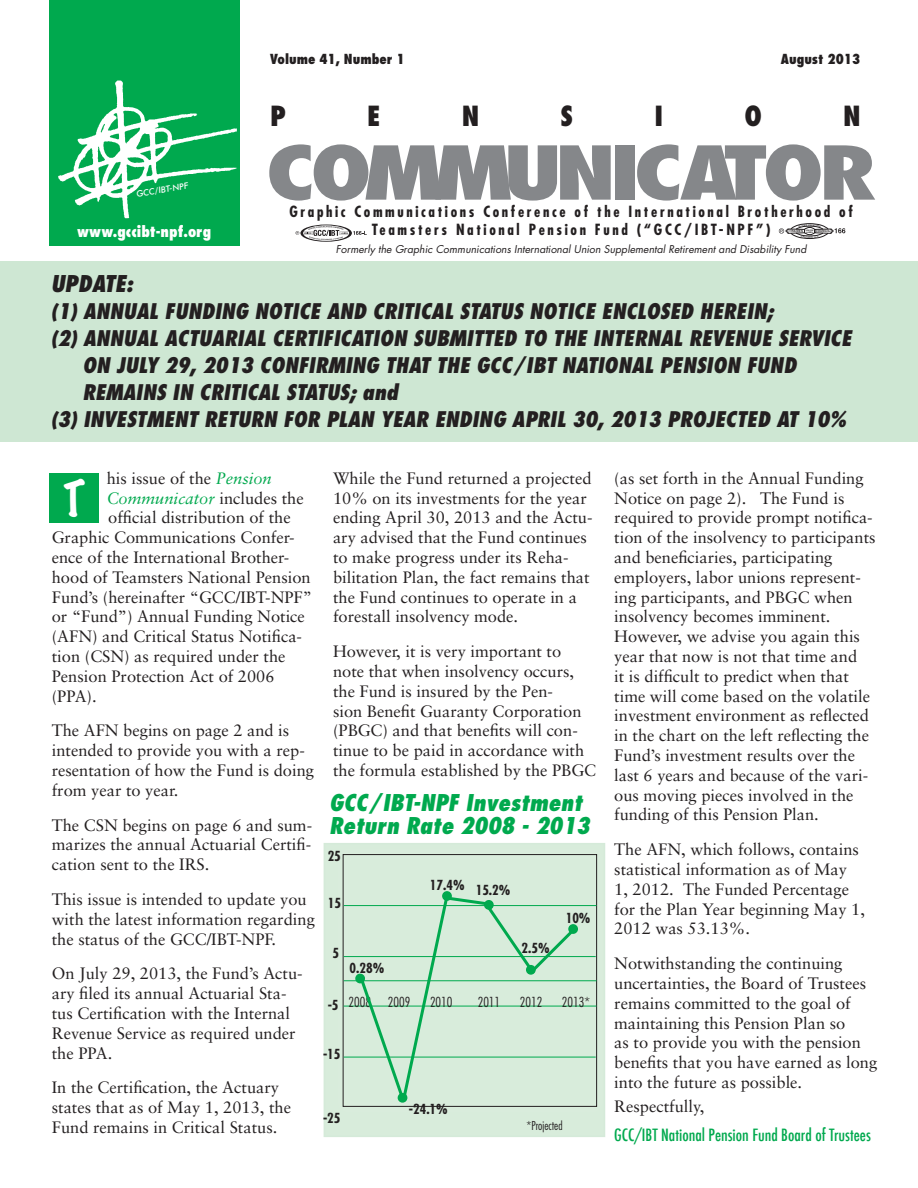
<style>
.page{position:relative;width:918px;height:1188px;background:#fff}
.page>*{position:absolute;margin:0;border:0;box-sizing:border-box;transform-origin:0 0}
.t1{font:800 condensed 72px "Futura Std";letter-spacing:-.07em;color:#85878a;scale:1.32 1}
.t2{font:100 45px "Marker Felt";color:#fff}
.t3{font:800 condensed 27px "Futura Std";color:#231f20}
.t4{font:italic 800 condensed 22.5px "Futura";color:#00a94e}
.t5{font:italic 800 condensed 22.5px "Futura";color:#231f20}
.t6{font:italic 800 condensed 21px "Futura";color:#231f20}
.t7{font:16.5px/19.8px "Sabon";color:#231f20}
.t8{font:500 condensed 16.5px "Futura";color:#00a94e}
.t9{font:italic 16.5px "Sabon";color:#00a94e}
.t10{font:700 condensed 15px/18px "Futura";letter-spacing:.175em;color:#231f20;text-align:center}
.t11{font:800 condensed 15px "Futura Std";color:#fff}
.t12{font:700 condensed 13.5px "Futura";color:#231f20}
.t13{font:800 condensed 13.5px "Futura Std";color:#231f20}
.t14{font:300 condensed 13.5px "Futura";color:#231f20}
.t15{font:300 condensed 12px "Futura";color:#231f20}
.t16{font:italic 10.5px "Futura Std";color:#231f20}
.t17{font:italic 500 8.55px "Futura BT";color:#fff}
.t18{font:700 3px "Helvetica Neue";letter-spacing:.085em;color:#231f20}
.t19{font:700 2.1px "Helvetica Neue";letter-spacing:.1em;color:#231f20}
.s1{font-size:3.3px}
.s2{font-size:3.15px}
.s3{font-style:italic;color:#00a94e}
.s4{font-style:normal;color:#231f20}
</style>
<div class="page">
<div style="left:0;top:261px;width:918px;height:181px;background:#cee7d3"></div>
<div style="left:50px;top:0;width:190px;height:245px;background:#00a94e"></div>
<img style="left:58px;top:80px;width:179px;height:139px">
<svg style="left:295px;top:225px;width:72px;height:17px"></svg>
<div style="left:50px;top:473px;width:49px;height:49px;background:#00a94e"></div>
<svg style="left:53px;top:522px;width:45px;height:1px"></svg>
<div style="left:324px;top:843px;width:281px;height:294px;background:#d8ecdb"></div>
<div style="left:333px;top:844px;width:274px;height:273px;background:#d8ecdb"></div>
<div style="left:343px;top:854px;width:254px;height:253px;border:1px solid #231f20"></div>
<hr style="left:344px;top:1057px;width:252px;height:1px;background:#00a94e">
<hr style="left:344px;top:1006px;width:252px;height:1px;background:#00a94e">
<hr style="left:344px;top:980px;width:252px;height:1px;background:#00a94e">
<hr style="left:344px;top:956px;width:252px;height:1px;background:#00a94e">
<hr style="left:344px;top:905px;width:252px;height:1px;background:#00a94e">
<div style="left:355px;top:974px;width:10px;height:9px;border:2px solid #00a94e;border-radius:50%"></div>
<div style="left:442px;top:891px;width:10px;height:10px;border:2px solid #00a94e;border-radius:50%"></div>
<div style="left:568px;top:924px;width:10px;height:10px;border:2px solid #00a94e;border-radius:50%"></div>
<svg style="left:358px;top:894px;width:219px;height:209px"></svg>
<svg style="left:779px;top:223px;width:66px;height:16px"></svg>
<p class="t13" style="left:270px;top:51px;width:136px">Volume 41, Number 1</p>
<p class="t13" style="left:781px;top:51px;width:81px">August 2013</p>
<p class="t17" style="left:136px;top:189px;width:54px;rotate:-10deg">GCC/IBT-NPF</p>
<p class="t11" style="left:77px;top:222px;width:135px">www.gccibt-npf.org</p>
<p class="t3" style="left:270px;top:99px;width:17px">P</p>
<p class="t3" style="left:367px;top:99px;width:15px">E</p>
<p class="t3" style="left:462px;top:99px;width:19px">N</p>
<p class="t3" style="left:561px;top:99px;width:14px">S</p>
<p class="t3" style="left:655px;top:99px;width:10px">I</p>
<p class="t3" style="left:744px;top:99px;width:19px">O</p>
<p class="t3" style="left:843px;top:99px;width:19px">N</p>
<p class="t1" style="left:266px;top:128px;width:464px">COMMUNICATOR</p>
<p class="t10" style="left:289px;top:202px;width:565px">Graphic Communications Conference of the International Brotherhood of<br>Teamsters National Pension Fund (“GCC/IBT-NPF”)</p>
<p class="t16" style="left:336px;top:242px;width:472px">Formerly the Graphic Communications International Union Supplemental Retirement and Disability Fund</p>
<p class="t19" style="left:806px;top:229px;width:9px">UNION</p>
<p class="t18" style="left:789px;top:229px;width:43px"><span class="s1">T</span><span class="s2">R</span>ADES <sub>LABEL</sub> COUN<span class="s2">CIL</span></p>
<p class="t19" style="left:809px;top:236px;width:3px">G</p>
<p class="t5" style="left:51px;top:269px;width:84px">UPDATE:</p>
<p class="t6" style="left:51px;top:298px;width:724px">(1) ANNUAL FUNDING NOTICE AND CRITICAL STATUS NOTICE ENCLOSED HEREIN;</p>
<p class="t6" style="left:51px;top:325px;width:803px">(2) ANNUAL ACTUARIAL CERTIFICATION SUBMITTED TO THE INTERNAL REVENUE SERVICE</p>
<p class="t6" style="left:82px;top:352px;width:715px">ON JULY 29, 2013 CONFIRMING THAT THE GCC/IBT NATIONAL PENSION FUND</p>
<p class="t6" style="left:82px;top:379px;width:317px">REMAINS IN CRITICAL STATUS; and</p>
<p class="t6" style="left:51px;top:406px;width:797px">(3) INVESTMENT RETURN FOR PLAN YEAR ENDING APRIL 30, 2013 PROJECTED AT 10%</p>
<p class="t7" style="left:107px;top:468px;width:167px">his issue of the <span class="s3">Pension</span></p>
<p class="t9" style="left:107px;top:488px;width:199px">Communicator <span class="s4">includes the</span></p>
<p class="t7" style="left:108px;top:508px;width:184px">official distribution of the</p>
<p class="t7" style="left:52px;top:527px;width:244px">Graphic Communications Confer-</p>
<p class="t7" style="left:52px;top:547px;width:239px">ence of the International Brother-</p>
<p class="t7" style="left:52px;top:567px;width:260px">hood of Teamsters National Pension</p>
<p class="t7" style="left:52px;top:587px;width:262px">Fund’s (hereinafter “GCC/IBT-NPF”</p>
<p class="t7" style="left:52px;top:607px;width:255px">or “Fund”) Annual Funding Notice</p>
<p class="t7" style="left:52px;top:626px;width:252px">(AFN) and Critical Status Notifica-</p>
<p class="t7" style="left:52px;top:646px;width:235px">tion (CSN) as required under the</p>
<p class="t7" style="left:52px;top:666px;width:224px">Pension Protection Act of 2006</p>
<p class="t7" style="left:52px;top:686px;width:46px">(PPA).</p>
<p class="t7" style="left:52px;top:721px;width:264px">The AFN begins on page 2 and is intended to provide you with a rep&shy;resentation of how the Fund is doing from year to year.</p>
<p class="t7" style="left:52px;top:815px;width:262px;text-align:justify">The CSN begins on page 6 and sum&shy;marizes the annual Actuarial Certifi&shy;cation sent to the IRS.</p>
<p class="t7" style="left:52px;top:889px;width:265px">This issue is intended to update you with the latest information regarding the status of the GCC/IBT-NPF.</p>
<p class="t7" style="left:52px;top:964px;width:252px">On July 29, 2013, the Fund’s Actu&shy;ary filed its annual Actuarial Sta&shy;tus Certification with the Internal<br>Revenue Service as required under the PPA.</p>
<p class="t7" style="left:52px;top:1078px;width:229px">In the Certification, the Actuary</p>
<p class="t7" style="left:52px;top:1097px;width:241px">states that as of May 1, 2013, the<br>Fund remains in Critical Status.</p>
<p class="t2" style="left:64px;top:467px;width:23px">T</p>
<p class="t7" style="left:333px;top:468px;width:261px">While the Fund returned a projected 10% on its investments for the year ending April 30, 2013 and the Actu&shy;ary advised that the Fund continues to make progress under its Reha&shy;bilitation Plan, the fact remains that the Fund continues to operate in a forestall insolvency mode.</p>
<p class="t7" style="left:333px;top:641px;width:265px">However, it is very important to note that when insolvency occurs, the Fund is insured by the Pen-<br>sion Benefit Guaranty Corporation (PBGC) and that benefits will con&shy;tinue to be paid in accordance with the formula established by the PBGC</p>
<p class="t4" style="left:329px;top:789px;width:255px">GCC/IBT-NPF Investment</p>
<p class="t4" style="left:329px;top:811px;width:262px">Return Rate 2008 - 2013</p>
<p class="t12" style="left:328px;top:847px;width:15px">25</p>
<p class="t12" style="left:328px;top:895px;width:15px">15</p>
<p class="t12" style="left:333px;top:945px;width:8px">5</p>
<p class="t12" style="left:350px;top:960px;width:36px">0.28%</p>
<p class="t12" style="left:430px;top:877px;width:36px">17.4%</p>
<p class="t12" style="left:476px;top:882px;width:36px">15.2%</p>
<p class="t12" style="left:522px;top:940px;width:30px">2.5%</p>
<p class="t12" style="left:566px;top:910px;width:26px">10%</p>
<p class="t12" style="left:328px;top:996px;width:12px">-5</p>
<p class="t14" style="left:349px;top:994px;width:63px">2008 2009</p>
<p class="t14" style="left:430px;top:994px;width:24px">2010</p>
<p class="t14" style="left:478px;top:994px;width:24px">2011</p>
<p class="t14" style="left:520px;top:994px;width:24px">2012</p>
<p class="t14" style="left:562px;top:994px;width:30px">2013*</p>
<p class="t12" style="left:323px;top:1046px;width:19px">-15</p>
<p class="t12" style="left:323px;top:1110px;width:19px">-25</p>
<p class="t12" style="left:409px;top:1101px;width:41px">-24.1%</p>
<p class="t15" style="left:526px;top:1118px;width:38px">*Projected</p>
<p class="t7" style="left:614px;top:468px;width:251px">(as set forth in the Annual Funding<br>Notice on page 2). The Fund is</p>
<p class="t7" style="left:614px;top:508px;width:263px">required to provide prompt notifica&shy;tion of the insolvency to participants and beneficiaries, participating employers, labor unions represent&shy;ing participants, and PBGC when insolvency becomes imminent.<br>However, we advise you again this year that now is not that time and<br>it is difficult to predict when that time will come based on the volatile investment environment as reflected in the chart on the left reflecting the Fund’s investment results over the last 6 years and because of the vari&shy;ous moving pieces involved in the funding of this Pension Plan.</p>
<p class="t7" style="left:614px;top:839px;width:252px">The AFN, which follows, contains statistical information as of May<br>1, 2012. The Funded Percentage for the Plan Year beginning May 1,<br>2012 was 53.13%.</p>
<p class="t7" style="left:614px;top:953px;width:265px">Notwithstanding the continuing uncertainties, the Board of Trustees remains committed to the goal of maintaining this Pension Plan so<br>as to provide you with the pension benefits that you have earned as long into the future as possible.</p>
<p class="t7" style="left:614px;top:1096px;width:92px">Respectfully,</p>
<p class="t8" style="left:614px;top:1124px;width:258px">GCC/IBT National Pension Fund Board of Trustees</p>
</div>
